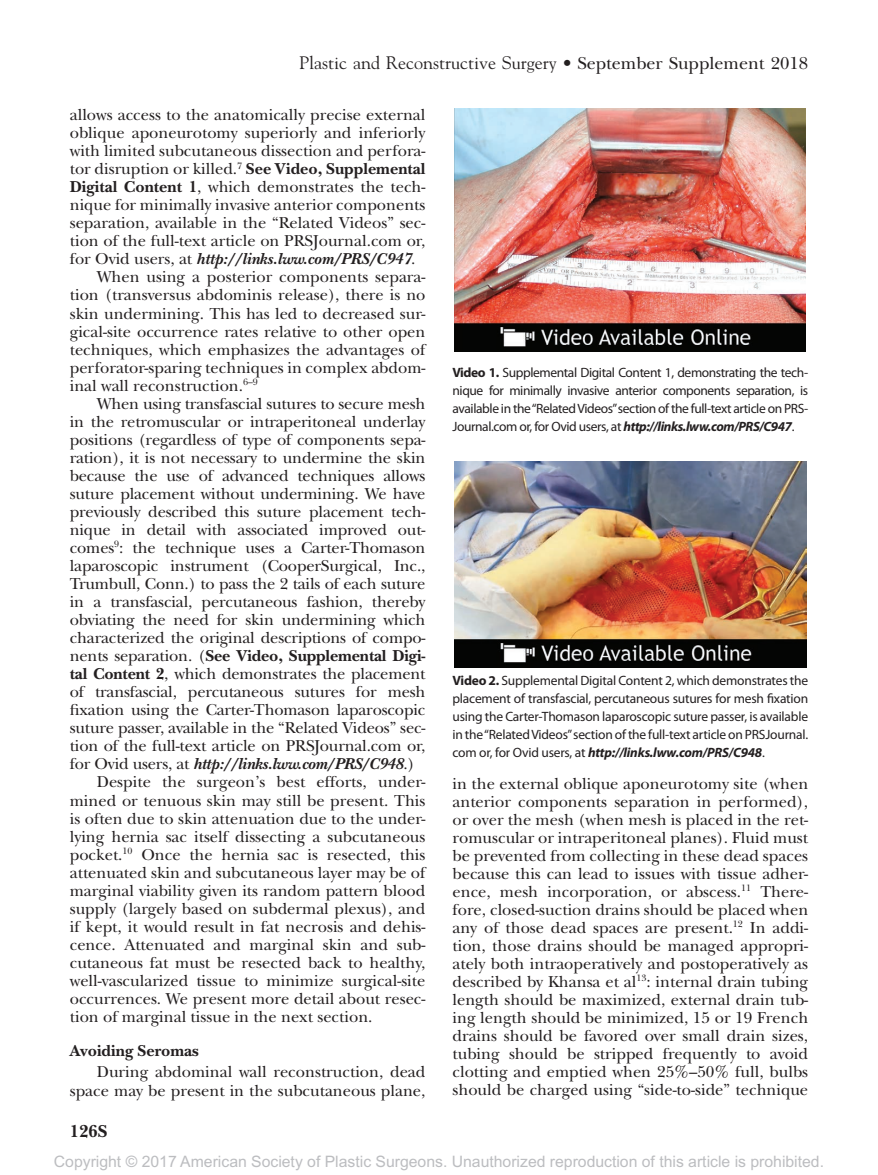
<style>
.page{position:relative;width:878px;height:1175px;background:#fff}
.page>*{position:absolute;margin:0;border:0;box-sizing:border-box;transform-origin:0 0}
.t1{font:18px "Goudy";color:#231f20}
.t2{font:700 18px "New Baskerville";color:#231f20}
.t3{font:16.5px/18px "New Baskerville";color:#231f20;text-align:right}
.t4{font:italic 700 16.5px "New Baskerville";letter-spacing:-.005em;color:#231f20}
.t5{font:700 16.5px "New Baskerville";letter-spacing:-.01em;color:#231f20}
.t6{font:15.75px "Arial MT Std";color:#bcbdc0}
.t7{font:13.5px/18px "Myriad Pro";letter-spacing:-.02em;color:#231f20;text-align:justify}
.s1{font-family:"New Baskerville"}
.s2{font-weight:700}
.s3{font-weight:400;font-style:normal}
.s4{font-weight:400}
.s5{font-weight:700;font-style:italic}
</style>
<div class="page">
<img style="left:454px;top:108px;width:351px;height:243px">
<img style="left:454px;top:461px;width:352px;height:206px">
<p class="t1" style="left:299px;top:52px;width:510px">Plastic and Reconstructive Surgery <span class="s1">• September Supplement 2018</span></p>
<p class="t3" style="left:70px;top:106px;width:357px">allows access to the anatomically precise external</p>
<p class="t3" style="left:70px;top:124px;width:357px">oblique aponeurotomy superiorly and inferiorly</p>
<p class="t3" style="left:70px;top:142px;width:357px">with limited subcutaneous dissection and perfora-</p>
<p class="t3" style="left:70px;top:160px;width:357px">tor disruption or killed.<sup>7</sup> <span class="s2">See Video, Supplemental</span></p>
<p class="t3" style="left:70px;top:178px;width:357px"><span class="s2">Digital Content 1</span>, which demonstrates the tech-</p>
<p class="t3" style="left:70px;top:196px;width:357px">nique for minimally invasive anterior components</p>
<p class="t3" style="left:70px;top:214px;width:357px">separation, available in the “Related Videos” sec-</p>
<p class="t3" style="left:70px;top:232px;width:357px">tion of the full-text article on PRSJournal.com or,</p>
<p class="t4" style="left:70px;top:249px;width:347px"><span class="s3">for Ovid users, at</span> http://links.lww.com/PRS/C947<span class="s3">.</span></p>
<p class="t3" style="left:97px;top:268px;width:330px">When using a posterior components separa-</p>
<p class="t3" style="left:70px;top:286px;width:357px">tion (transversus abdominis release), there is no</p>
<p class="t3" style="left:70px;top:304px;width:357px">skin undermining. This has led to decreased sur-</p>
<p class="t3" style="left:70px;top:322px;width:357px">gical-site occurrence rates relative to other open</p>
<p class="t3" style="left:70px;top:340px;width:357px">techniques, which emphasizes the advantages of</p>
<p class="t3" style="left:70px;top:358px;width:357px">perforator-sparing techniques in complex abdom-</p>
<p class="t3" style="left:70px;top:376px;width:190px">inal wall reconstruction.<sup>6–9</sup></p>
<p class="t3" style="left:97px;top:394px;width:330px">When using transfascial sutures to secure mesh</p>
<p class="t3" style="left:70px;top:412px;width:357px">in the retromuscular or intraperitoneal underlay</p>
<p class="t3" style="left:70px;top:430px;width:357px">positions (regardless of type of components sepa-</p>
<p class="t3" style="left:70px;top:448px;width:357px">ration), it is not necessary to undermine the skin</p>
<p class="t3" style="left:70px;top:466px;width:357px">because the use of advanced techniques allows</p>
<p class="t3" style="left:70px;top:484px;width:357px">suture placement without undermining. We have</p>
<p class="t3" style="left:70px;top:502px;width:357px">previously described this suture placement tech-</p>
<p class="t3" style="left:70px;top:520px;width:357px">nique in detail with associated improved out-</p>
<p class="t3" style="left:70px;top:538px;width:357px">comes<sup>9</sup>: the technique uses a Carter-Thomason</p>
<p class="t3" style="left:70px;top:556px;width:357px">laparoscopic instrument (CooperSurgical, Inc.,</p>
<p class="t3" style="left:70px;top:575px;width:357px">Trumbull, Conn.) to pass the 2 tails of each suture</p>
<p class="t3" style="left:70px;top:593px;width:357px">in a transfascial, percutaneous fashion, thereby</p>
<p class="t3" style="left:70px;top:611px;width:357px">obviating the need for skin undermining which</p>
<p class="t3" style="left:70px;top:629px;width:357px">characterized the original descriptions of compo-</p>
<p class="t5" style="left:70px;top:646px;width:357px"><span class="s4">nents separation. (</span>See Video, Supplemental Digi-</p>
<p class="t3" style="left:70px;top:665px;width:357px"><span class="s2">tal Content 2</span>, which demonstrates the placement</p>
<p class="t3" style="left:70px;top:683px;width:357px">of transfascial, percutaneous sutures for mesh</p>
<p class="t3" style="left:70px;top:701px;width:357px">fixation using the Carter-Thomason laparoscopic</p>
<p class="t3" style="left:70px;top:719px;width:357px">suture passer, available in the “Related Videos” sec-</p>
<p class="t3" style="left:70px;top:737px;width:357px">tion of the full-text article on PRSJournal.com or,</p>
<p class="t4" style="left:70px;top:754px;width:346px"><span class="s3">for Ovid users, at</span> http://links.lww.com/PRS/C948<span class="s3">.)</span></p>
<p class="t3" style="left:97px;top:773px;width:330px">Despite the surgeon’s best efforts, under-</p>
<p class="t3" style="left:70px;top:791px;width:357px">mined or tenuous skin may still be present. This</p>
<p class="t3" style="left:70px;top:809px;width:357px">is often due to skin attenuation due to the under-</p>
<p class="t3" style="left:70px;top:827px;width:357px">lying hernia sac itself dissecting a subcutaneous</p>
<p class="t3" style="left:70px;top:845px;width:357px">pocket.<sup>10</sup> Once the hernia sac is resected, this</p>
<p class="t3" style="left:70px;top:863px;width:357px">attenuated skin and subcutaneous layer may be of</p>
<p class="t3" style="left:70px;top:881px;width:357px">marginal viability given its random pattern blood</p>
<p class="t3" style="left:70px;top:899px;width:357px">supply (largely based on subdermal plexus), and</p>
<p class="t3" style="left:70px;top:917px;width:357px">if kept, it would result in fat necrosis and dehis-</p>
<p class="t3" style="left:70px;top:935px;width:357px">cence. Attenuated and marginal skin and sub-</p>
<p class="t3" style="left:70px;top:953px;width:357px">cutaneous fat must be resected back to healthy,</p>
<p class="t3" style="left:70px;top:971px;width:357px">well-vascularized tissue to minimize surgical-site</p>
<p class="t3" style="left:70px;top:989px;width:357px">occurrences. We present more detail about resec-</p>
<p class="t3" style="left:70px;top:1007px;width:304px">tion of marginal tissue in the next section.</p>
<p class="t5" style="left:70px;top:1041px;width:130px">Avoiding Seromas</p>
<p class="t3" style="left:70px;top:1063px;width:357px">During abdominal wall reconstruction, dead space may be present in the subcutaneous plane,</p>
<p class="t7" style="left:452px;top:363px;width:357px"><span class="s2">Video 1.</span> Supplemental Digital Content 1, demonstrating the tech&shy;nique for minimally invasive anterior components separation, is available in the “Related Videos” section of the full-text article on PRS-Journal.com or, for Ovid users, at <span class="s5">http://links.lww.com/PRS/C947</span>.</p>
<p class="t7" style="left:452px;top:671px;width:357px"><span class="s2">Video 2.</span> Supplemental Digital Content 2, which demonstrates the placement of transfascial, percutaneous sutures for mesh fixation using the Carter-Thomason laparoscopic suture passer, is available in the “Related Videos” section of the full-text article on PRSJournal. com or, for Ovid users, at <span class="s5">http://links.lww.com/PRS/C948</span>.</p>
<p class="t3" style="left:452px;top:774px;width:357px;text-align:justify">in the external oblique aponeurotomy site (when anterior components separation in performed), or over the mesh (when mesh is placed in the ret&shy;romuscular or intraperitoneal planes). Fluid must be prevented from collecting in these dead spaces because this can lead to issues with tissue adher&shy;ence, mesh incorporation, or abscess.<sup>11</sup> There&shy;fore, closed-suction drains should be placed when any of those dead spaces are present.<sup>12</sup> In addi&shy;tion, those drains should be managed appropri&shy;ately both intraoperatively and postoperatively as described by Khansa et al<sup>13</sup>: internal drain tubing length should be maximized, external drain tub&shy;ing length should be minimized, 15 or 19 French drains should be favored over small drain sizes, tubing should be stripped frequently to avoid clotting and emptied when 25%–50% full, bulbs should be charged using “side-to-side” technique</p>
<p class="t2" style="left:70px;top:1120px;width:39px">126S</p>
<p class="t6" style="left:54px;top:1152px;width:771px">Copyright © 2017 American Society of Plastic Surgeons. Unauthorized reproduction of this article is prohibited.</p>
</div>
